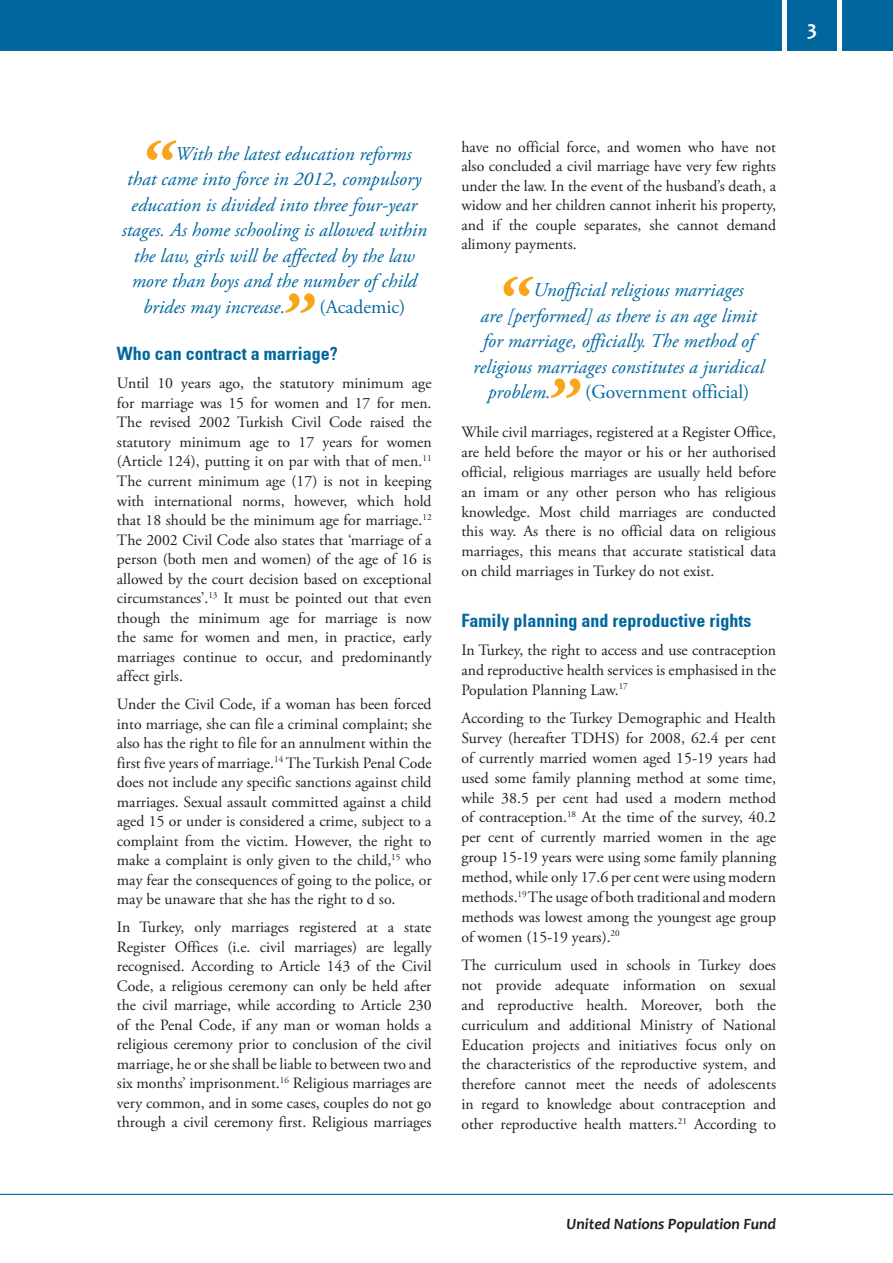
<style>
.page{position:relative;width:893px;height:1263px;background:#fff}
.page>*{position:absolute;margin:0;border:0;box-sizing:border-box;transform-origin:0 0}
.t1{font:700 21px "Candara";color:#fff}
.t2{font:italic 19.5px "Adobe Garamond Pro";color:#00679e}
.t3{font:19.5px "Adobe Garamond Pro";color:#00679e}
.t4{font:700 condensed 18px "Univers";color:#00679e}
.t5{font:15.75px/19.5px "Adobe Garamond Pro";color:#231f20;text-align:justify}
.t6{font:italic 700 15.75px "Candara";color:#231f20}
</style>
<div class="page">
<div style="left:0;top:0;width:893px;height:51px;background:#00679e"></div>
<div style="left:782px;top:0;width:5px;height:60px;background:#fff"></div>
<hr style="left:838px;top:0;width:4px;height:60px;background:#fff">
<hr style="left:0;top:1194px;width:893px;height:1px;background:#00679e">
<svg style="left:147px;top:140px;width:30px;height:20px"></svg>
<svg style="left:285px;top:293px;width:30px;height:20px"></svg>
<svg style="left:503px;top:276px;width:30px;height:20px"></svg>
<svg style="left:550px;top:378px;width:30px;height:20px"></svg>
<h1 class="t1" style="left:807px;top:15px;width:11px">3</h1>
<p class="t2" style="left:175px;top:142px;width:238px">With the latest education reforms</p>
<p class="t2" style="left:127px;top:168px;width:296px">that came into force in 2012, compulsory</p>
<p class="t2" style="left:131px;top:193px;width:287px">education is divided into three four-year</p>
<p class="t2" style="left:122px;top:219px;width:307px">stages. As home schooling is allowed within</p>
<p class="t2" style="left:134px;top:244px;width:282px">the law, girls will be affected by the law</p>
<p class="t2" style="left:132px;top:270px;width:287px">more than boys and the number of child</p>
<p class="t2" style="left:143px;top:295px;width:144px">brides may increase.</p>
<p class="t3" style="left:320px;top:295px;width:87px">(Academic)</p>
<p class="t4" style="left:117px;top:343px;width:222px">Who can contract a marriage?</p>
<p class="t5" style="left:117px;top:374px;width:316px">Until 10 years ago, the statutory minimum age for marriage was 15 for women and 17 for men.<br>The revised 2002 Turkish Civil Code raised the statutory minimum age to 17 years for women (Article 124), putting it on par with that of men.<sup>11<br></sup>The current minimum age (17) is not in keeping with international norms, however, which hold that 18 should be the minimum age for marriage.<sup>12<br></sup>The 2002 Civil Code also states that ‘marriage of a person (both men and women) of the age of 16 is allowed by the court decision based on exceptional circumstances’.<sup>13</sup> It must be pointed out that even though the minimum age for marriage is now the same for women and men, in practice, early marriages continue to occur, and predominantly affect girls.</p>
<p class="t5" style="left:117px;top:695px;width:316px">Under the Civil Code, if a woman has been forced into marriage, she can file a criminal complaint; she also has the right to file for an annulment within the first five years of marriage.<sup>14</sup> The Turkish Penal Code does not include any specific sanctions against child marriages. Sexual assault committed against a child aged 15 or under is considered a crime, subject to a complaint from the victim. However, the right to make a complaint is only given to the child,<sup>15</sup> who may fear the consequences of going to the police, or may be unaware that she has the right to d so.</p>
<p class="t5" style="left:117px;top:918px;width:316px">In Turkey, only marriages registered at a state Register Offices (i.e. civil marriages) are legally recognised. According to Article 143 of the Civil Code, a religious ceremony can only be held after the civil marriage, while according to Article 230 of the Penal Code, if any man or woman holds a religious ceremony prior to conclusion of the civil marriage, he or she shall be liable to between two and six months’ imprisonment.<sup>16</sup> Religious marriages are very common, and in some cases, couples do not go through a civil ceremony first. Religious marriages</p>
<p class="t5" style="left:461px;top:138px;width:316px">have no official force, and women who have not also concluded a civil marriage have very few rights under the law. In the event of the husband’s death, a widow and her children cannot inherit his property, and if the couple separates, she cannot demand alimony payments.</p>
<p class="t2" style="left:533px;top:278px;width:212px">Unofficial religious marriages</p>
<p class="t2" style="left:481px;top:304px;width:278px">are [performed] as there is an age limit</p>
<p class="t2" style="left:483px;top:329px;width:273px">for marriage, officially. The method of</p>
<p class="t2" style="left:473px;top:355px;width:292px">religious marriages constitutes a juridical</p>
<p class="t2" style="left:488px;top:380px;width:64px">problem.</p>
<p class="t3" style="left:585px;top:380px;width:166px">(Government official)</p>
<p class="t5" style="left:461px;top:423px;width:316px;line-height:20px">While civil marriages, registered at a Register Office, are held before the mayor or his or her authorised official, religious marriages are usually held before an imam or any other person who has religious knowledge. Most child marriages are conducted this way. As there is no official data on religious marriages, this means that accurate statistical data on child marriages in Turkey do not exist.</p>
<p class="t4" style="left:461px;top:609px;width:291px">Family planning and reproductive rights</p>
<p class="t5" style="left:461px;top:640px;width:316px;line-height:20px">In Turkey, the right to access and use contraception and reproductive health services is emphasised in the Population Planning Law.<sup>17</sup></p>
<p class="t5" style="left:461px;top:709px;width:316px">According to the Turkey Demographic and Health Survey (hereafter TDHS) for 2008, 62.4 per cent of currently married women aged 15-19 years had used some family planning method at some time, while 38.5 per cent had used a modern method of contraception.<sup>18</sup> At the time of the survey, 40.2 per cent of currently married women in the age group 15-19 years were using some family planning method, while only 17.6 per cent were using modern methods.<sup>19</sup> The usage of both traditional and modern methods was lowest among the youngest age group of women (15-19 years).<sup>20</sup></p>
<p class="t5" style="left:461px;top:956px;width:316px;line-height:20px">The curriculum used in schools in Turkey does not provide adequate information on sexual and reproductive health. Moreover, both the curriculum and additional Ministry of National Education projects and initiatives focus only on the characteristics of the reproductive system, and therefore cannot meet the needs of adolescents in regard to knowledge about contraception and other reproductive health matters.<sup>21</sup> According to</p>
<p class="t6" style="left:566px;top:1214px;width:211px">United Nations Population Fund</p>
</div>
